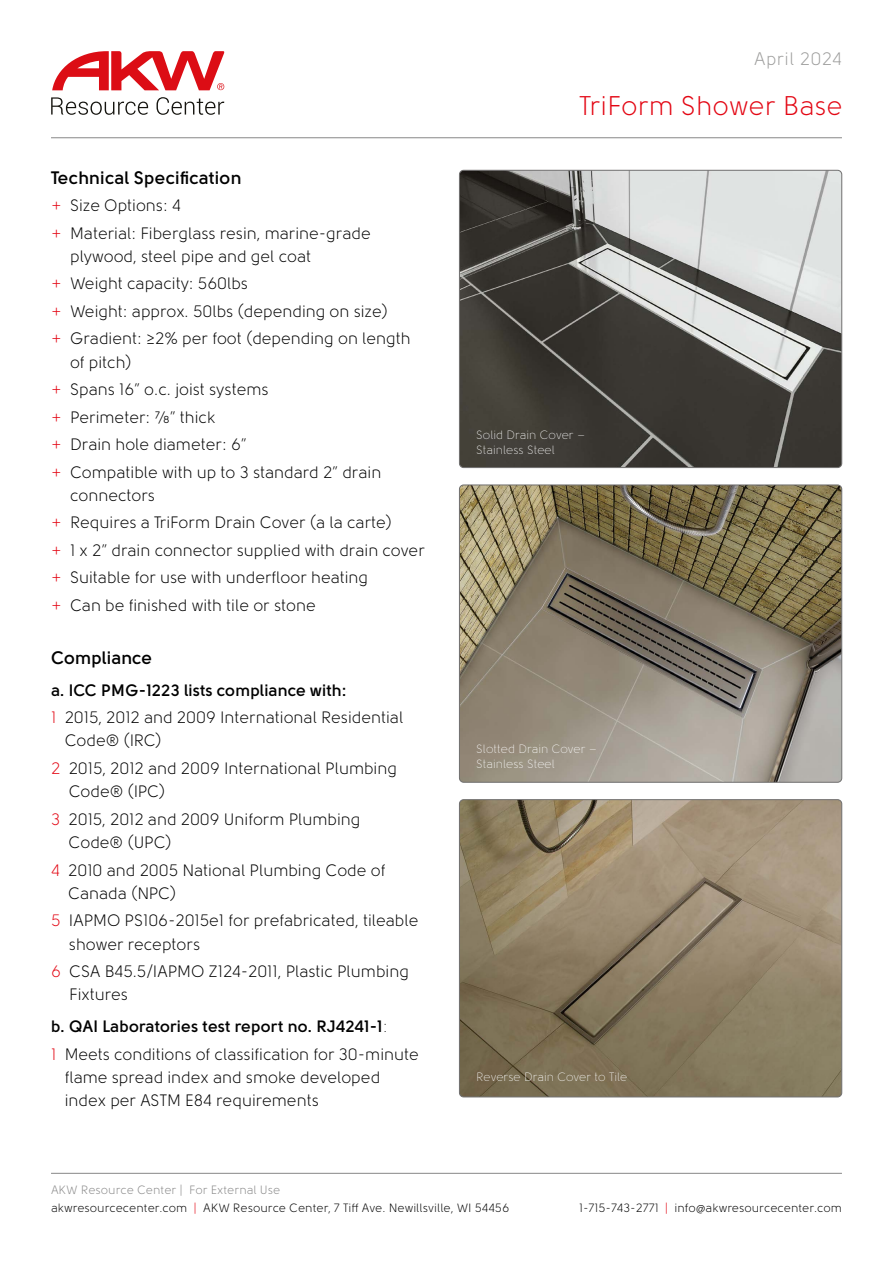
<style>
.page{position:relative;width:893px;height:1263px;background:#fff}
.page>*{position:absolute;margin:0;border:0;box-sizing:border-box;transform-origin:0 0}
.t1{font:27px "Solomon Sans Book";color:#e30613}
.t2{font:700 18px "Solomon Sans Semi";color:#000}
.t3{font:18px "Solomon Sans Book";letter-spacing:.02em;color:#9d9d9c}
.t4{font:16.5px/27.5px "Solomon";color:#000}
.t5{font:700 16.5px "Solomon Sans Semi";color:#000}
.t6{font:12px "Solomon Sans Book";color:#000}
.t7{font:300 12px/15px "Solomon";color:#fff}
.t8{font:12px "Solomon Sans Book";color:#878787}
.s1{color:#e30613}
.s2{font-family:"Solomon Sans Light";font-weight:400}
</style>
<div class="page">
<hr style="left:51px;top:1173px;width:791px;height:1px;background:#878787">
<hr style="left:51px;top:137px;width:791px;height:1px;background:#878787">
<svg style="left:51px;top:97px;width:97px;height:18px"></svg>
<svg style="left:157px;top:97px;width:67px;height:18px"></svg>
<svg style="left:52px;top:51px;width:173px;height:39px"></svg>
<img style="left:459px;top:170px;width:383px;height:298px">
<div style="left:459px;top:170px;width:383px;height:298px;border:1px solid #706f6f;border-radius:4px"></div>
<img style="left:459px;top:485px;width:383px;height:297px">
<div style="left:459px;top:485px;width:383px;height:297px;border:1px solid #706f6f;border-radius:4px"></div>
<img style="left:459px;top:801px;width:383px;height:296px">
<div style="left:459px;top:799px;width:383px;height:298px;border:1px solid #706f6f;border-radius:4px"></div>
<p class="t2" style="left:51px;top:167px;width:192px">Technical Specification</p>
<p class="t4" style="left:51px;top:192px;width:321px"><span class="s1">+</span> Size Options: 4<br><span class="s1">+</span> Material: Fiberglass resin, marine-grade</p>
<p class="t4" style="left:51px;top:243px;width:361px;text-indent:19px">plywood, steel pipe and gel coat<br><span class="s1">+</span> Weight capacity: 560lbs<br><span class="s1">+</span> Weight: approx. 50lbs (depending on size)<br><span class="s1">+</span> Gradient: ≥2% per foot (depending on length</p>
<p class="t4" style="left:51px;top:348px;width:332px;text-indent:19px">of pitch)<br><span class="s1">+</span> Spans 16” o.c. joist systems<br><span class="s1">+</span> Perimeter: 7/8” thick<br><span class="s1">+</span> Drain hole diameter: 6”<br><span class="s1">+</span> Compatible with up to 3 standard 2” drain</p>
<p class="t4" style="left:51px;top:482px;width:375px;text-indent:19px">connectors<br><span class="s1">+</span> Requires a TriForm Drain Cover (a la carte)<br><span class="s1">+</span> 1 x 2” drain connector supplied with drain cover <span class="s1">+</span> Suitable for use with underfloor heating<br><span class="s1">+</span> Can be finished with tile or stone</p>
<p class="t2" style="left:51px;top:647px;width:103px">Compliance</p>
<p class="t5" style="left:51px;top:680px;width:297px">a. ICC PMG-1223 lists compliance with:</p>
<p class="t4" style="left:65px;top:706px;width:340px;line-height:23.2px;text-indent:-14px"><span class="s1">1</span> 2015, 2012 and 2009 International Residential<br>Code® (IRC)</p>
<p class="t4" style="left:69px;top:757px;width:330px;line-height:23.2px;text-indent:-18px"><span class="s1">2</span> 2015, 2012 and 2009 International Plumbing<br>Code® (IPC)</p>
<p class="t4" style="left:69px;top:807px;width:293px;line-height:23.2px;text-indent:-18px"><span class="s1">3</span> 2015, 2012 and 2009 Uniform Plumbing<br>Code® (UPC)</p>
<p class="t4" style="left:68px;top:858px;width:319px;line-height:23.2px;text-indent:-17px"><span class="s1">4</span> 2010 and 2005 National Plumbing Code of<br>Canada (NPC)</p>
<p class="t4" style="left:69px;top:909px;width:351px;line-height:23.2px;text-indent:-18px"><span class="s1">5</span> IAPMO PS106-2015e1 for prefabricated, tileable shower receptors</p>
<p class="t4" style="left:69px;top:960px;width:341px;line-height:23.2px;text-indent:-18px"><span class="s1">6</span> CSA B45.5/IAPMO Z124-2011, Plastic Plumbing<br>Fixtures</p>
<p class="t5" style="left:51px;top:1017px;width:338px">b. QAI Laboratories test report no. RJ4241-1<span class="s2">:</span></p>
<p class="t4" style="left:65px;top:1042px;width:356px;line-height:23.2px;text-indent:-14px"><span class="s1">1</span> Meets conditions of classification for 30-minute flame spread index and smoke developed index per ASTM E84 requirements</p>
<p class="t8" style="left:51px;top:1183px;width:231px">AKW Resource Center | For External Use</p>
<p class="t3" style="left:754px;top:49px;width:89px">April 2024</p>
<h1 class="t1" style="left:579px;top:91px;width:265px">TriForm Shower Base</h1>
<p class="t7" style="left:476px;top:427px;width:111px">Solid Drain Cover –<br>Stainless Steel</p>
<p class="t7" style="left:476px;top:742px;width:122px">Slotted Drain Cover –<br>Stainless Steel</p>
<p class="t7" style="left:476px;top:1069px;width:153px">Reverse Drain Cover to Tile</p>
<p class="t6" style="left:51px;top:1201px;width:460px">akwresourcecenter.com <span class="s1">|</span> AKW Resource Center, 7 Tiff Ave. Newillsville, WI 54456</p>
<p class="t6" style="left:579px;top:1201px;width:264px">1-715-743-2771 <span class="s1">|</span> info@akwresourcecenter.com</p>
</div>
